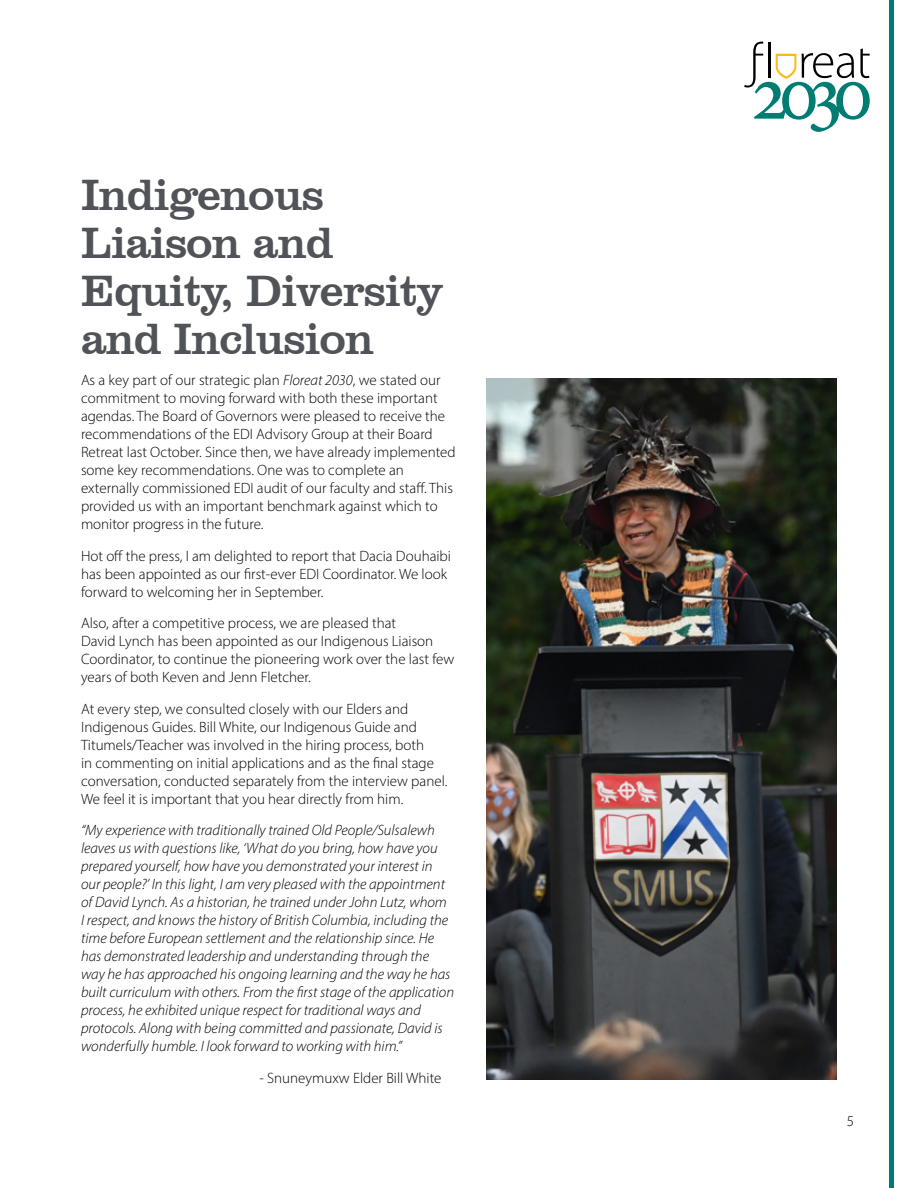
<style>
.page{position:relative;width:918px;height:1188px;background:#fff}
.page>*{position:absolute;margin:0;border:0;box-sizing:border-box;transform-origin:0 0}
.t1{font:45px/48px "Clarendon BT";letter-spacing:-.025em;color:#505357}
.t2{font:300 15px/18px "Myriad Pro";color:#000}
.t3{font:italic 300 15px/18px "Myriad Pro";color:#000}
.s1{font-style:italic}
</style>
<div class="page">
<div style="left:889px;top:0;width:5px;height:1188px;background:#007d72"></div>
<svg style="left:744px;top:42px;width:126px;height:90px"></svg>
<img style="left:486px;top:378px;width:351px;height:702px">
<h1 class="t1" style="left:81px;top:169px;width:364px">Indigenous<br>Liaison and<br>Equity, Diversity and Inclusion</h1>
<p class="t2" style="left:81px;top:371px;width:376px">As a key part of our strategic plan <span class="s1">Floreat 2030</span>, we stated our commitment to moving forward with both these important agendas. The Board of Governors were pleased to receive the recommendations of the EDI Advisory Group at their Board Retreat last October. Since then, we have already implemented some key recommendations. One was to complete an externally commissioned EDI audit of our faculty and staff. This provided us with an important benchmark against which to monitor progress in the future.</p>
<p class="t2" style="left:81px;top:547px;width:372px">Hot off the press, I am delighted to report that Dacia Douhaibi has been appointed as our first-ever EDI Coordinator. We look forward to welcoming her in September.</p>
<p class="t2" style="left:81px;top:614px;width:375px">Also, after a competitive process, we are pleased that<br>David Lynch has been appointed as our Indigenous Liaison Coordinator, to continue the pioneering work over the last few years of both Keven and Jenn Fletcher.</p>
<p class="t2" style="left:81px;top:700px;width:368px">At every step, we consulted closely with our Elders and Indigenous Guides. Bill White, our Indigenous Guide and Titumels/Teacher was involved in the hiring process, both<br>in commenting on initial applications and as the final stage conversation, conducted separately from the interview panel.<br>We feel it is important that you hear directly from him.</p>
<p class="t3" style="left:81px;top:821px;width:375px">“My experience with traditionally trained Old People/Sulsalewh leaves us with questions like, ‘What do you bring, how have you prepared yourself, how have you demonstrated your interest in our people?’ In this light, I am very pleased with the appointment of David Lynch. As a historian, he trained under John Lutz, whom<br>I respect, and knows the history of British Columbia, including the time before European settlement and the relationship since. He has demonstrated leadership and understanding through the way he has approached his ongoing learning and the way he has built curriculum with others. From the first stage of the application process, he exhibited unique respect for traditional ways and protocols. Along with being committed and passionate, David is wonderfully humble. I look forward to working with him.”</p>
<p class="t2" style="left:259px;top:1069px;width:184px">- Snuneymuxw Elder Bill White</p>
<p class="t2" style="left:847px;top:1112px;width:9px">5</p>
</div>
